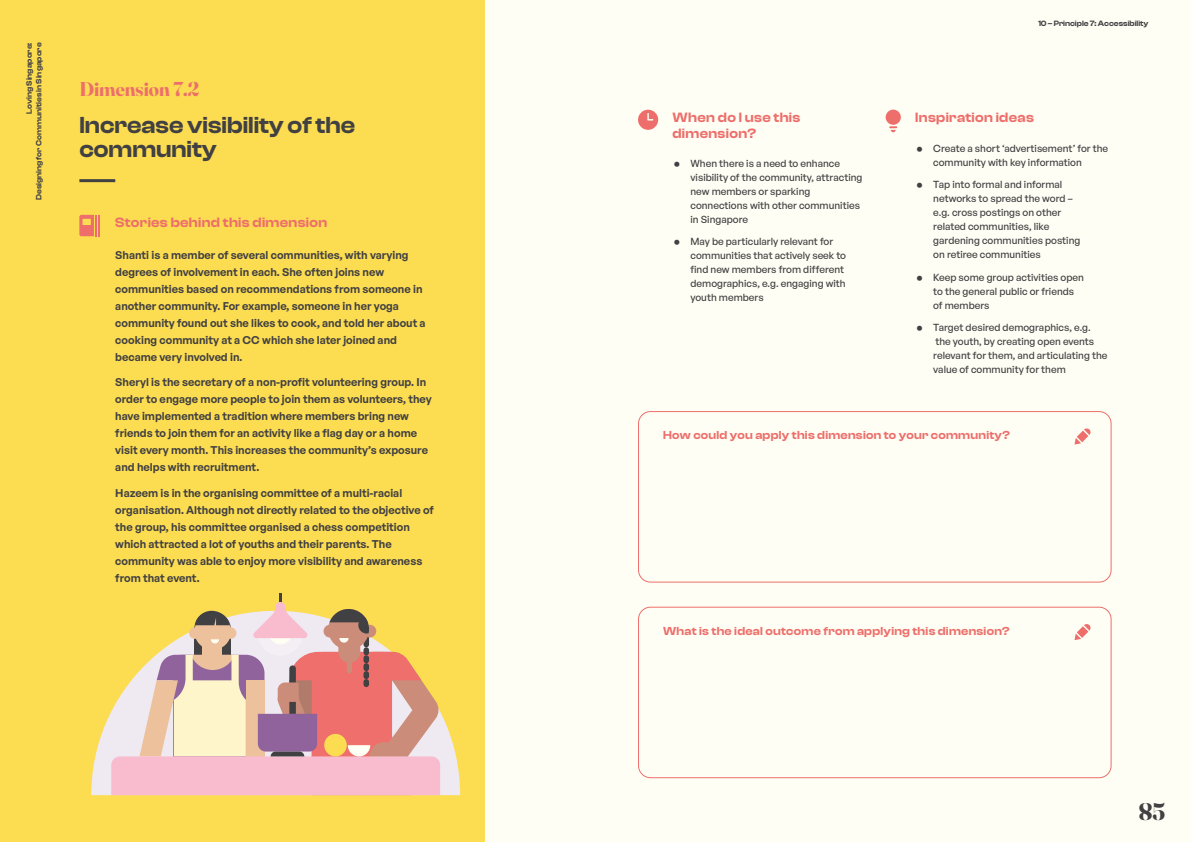
<style>
.page{position:relative;width:1191px;height:842px;background:#fffef4}
.page>*{position:absolute;margin:0;border:0;box-sizing:border-box;transform-origin:0 0}
.t1{font:600 24px/24px "Clash Display";color:#414042}
.t2{font:700 24px "Fraunces 144 pt";color:#414042}
.t3{font:700 20px "Fraunces 144 pt";color:#ed6e6b}
.t4{font:600 14px/16px "Clash Display";letter-spacing:.025em;color:#ed6e6b}
.t5{font:600 12px "Clash Display";letter-spacing:.025em;color:#ed6e6b}
.t6{font:600 11px/17px "General Sans";color:#414042}
.t7{font:500 10px/14px "General Sans";color:#414042}
.t8{font:600 8px/9.6px "Clash Display";color:#414042;text-align:right}
.s1{font-weight:400;font-size:18px}
</style>
<div class="page">
<div style="left:0;top:0;width:484px;height:842px;background:#fcdc51"></div>
<hr style="left:79px;top:179px;width:36px;height:3px;background:#414042">
<hr style="left:95px;top:215px;width:2px;height:21px;background:#ed6e6b">
<hr style="left:98px;top:215px;width:2px;height:21px;background:#ed6e6b">
<svg style="left:79px;top:215px;width:15px;height:21px"></svg>
<div style="left:638px;top:411px;width:473px;height:172px;border:1px solid #ed6e6b;border-radius:12px"></div>
<div style="left:638px;top:607px;width:473px;height:171px;border:1px solid #ed6e6b;border-radius:12px"></div>
<div style="left:885px;top:110px;width:16px;height:15px;background:#ed6e6b;border-radius:50%"></div>
<svg style="left:889px;top:126px;width:8px;height:6px"></svg>
<svg style="left:1074px;top:428px;width:16px;height:16px"></svg>
<svg style="left:1074px;top:624px;width:16px;height:16px"></svg>
<svg style="left:638px;top:110px;width:20px;height:20px"></svg>
<svg style="left:91px;top:711px;width:369px;height:84px;fill:#efe9f1"></svg>
<svg style="left:111px;top:594px;width:329px;height:201px"></svg>
<p class="t8" style="left:25px;top:200px;width:159px;rotate:-90deg">Loving Singapore:<br>Designing for Communities in Singapore</p>
<h2 class="t3" style="left:79px;top:74px;width:121px">Dimension 7.2</h2>
<h1 class="t1" style="left:79px;top:113px;width:277px">Increase visibility of the community</h1>
<p class="t4" style="left:115px;top:215px;width:213px">Stories behind this dimension</p>
<p class="t6" style="left:115px;top:246px;width:312px">Shanti is a member of several communities, with varying degrees of involvement in each. She often joins new communities based on recommendations from someone in another community. For example, someone in her yoga community found out she likes to cook, and told her about a cooking community at a CC which she later joined and became very involved in.</p>
<p class="t6" style="left:115px;top:374px;width:318px">Sheryl is the secretary of a non-profit volunteering group. In order to engage more people to join them as volunteers, they have implemented a tradition where members bring new friends to join them for an activity like a flag day or a home visit every month. This increases the community’s exposure and helps with recruitment.</p>
<p class="t6" style="left:115px;top:484px;width:320px">Hazeem is in the organising committee of a multi-racial organisation. Although not directly related to the objective of the group, his committee organised a chess competition which attracted a lot of youths and their parents. The community was able to enjoy more visibility and awareness from that event.</p>
<p class="t4" style="left:672px;top:110px;width:129px">When do I use this dimension?</p>
<p class="t7" style="left:690px;top:156px;width:173px;text-indent:-18px"><span class="s1">•</span> When there is a need to enhance visibility of the community, attracting new members or sparking connections with other communities in Singapore</p>
<p class="t7" style="left:690px;top:234px;width:157px;text-indent:-18px"><span class="s1">•</span> May be particularly relevant for communities that actively seek to find new members from different demographics, e.g. engaging with youth members</p>
<p class="t8" style="left:1038px;top:18px;width:112px">10 – Principle 7: Accessibility</p>
<p class="t4" style="left:915px;top:109px;width:120px">Inspiration ideas</p>
<p class="t7" style="left:933px;top:141px;width:176px;text-indent:-18px"><span class="s1">•</span> Create a short ‘advertisement’ for the community with key information</p>
<p class="t7" style="left:933px;top:178px;width:149px;text-indent:-18px"><span class="s1">•</span> Tap into formal and informal networks to spread the word – e.g. cross postings on other related communities, like gardening communities posting on retiree communities</p>
<p class="t7" style="left:933px;top:270px;width:152px;text-indent:-18px"><span class="s1">•</span> Keep some group activities open to the general public or friends of members</p>
<p class="t7" style="left:933px;top:321px;width:176px;text-indent:-18px"><span class="s1">•</span> Target desired demographics, e.g. the youth, by creating open events relevant for them, and articulating the value of community for them</p>
<p class="t5" style="left:663px;top:428px;width:348px">How could you apply this dimension to your community?</p>
<p class="t5" style="left:663px;top:624px;width:348px">What is the ideal outcome from applying this dimension?</p>
<h1 class="t2" style="left:1138px;top:794px;width:28px">85</h1>
</div>
